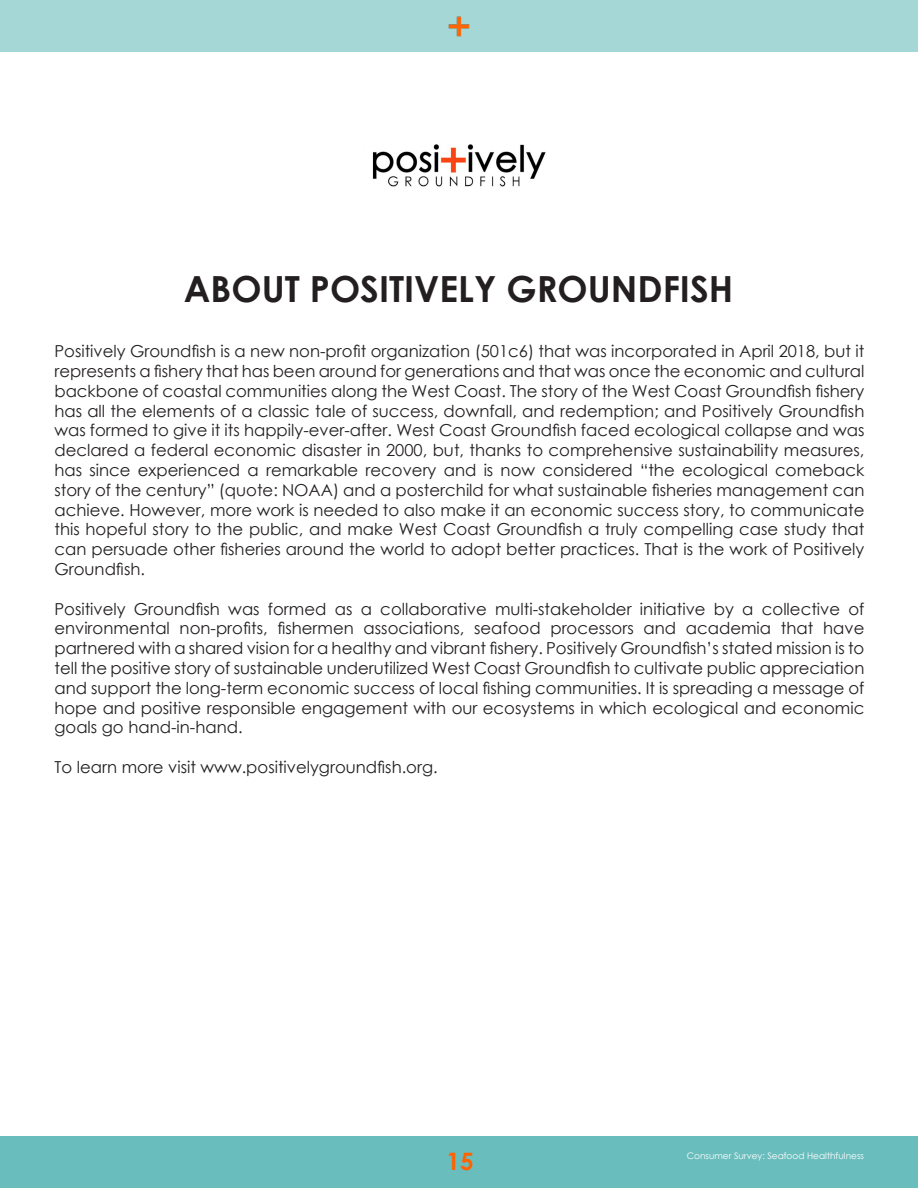
<style>
.page{position:relative;width:918px;height:1188px;background:#fff}
.page>*{position:absolute;margin:0;border:0;box-sizing:border-box;transform-origin:0 0}
.t1{font:700 36px "Century Gothic";color:#231f20}
.t2{font:700 24px "Century Gothic";color:#ff6300}
.t3{font:16.5px/19.8px "Century Gothic";color:#231f20;text-align:justify}
.t4{font:9px "Century Gothic";color:#fff}
</style>
<div class="page">
<div style="left:0;top:1136px;width:918px;height:52px;background:#6abdbd"></div>
<div style="left:0;top:0;width:918px;height:52px;background:#a5d7d7"></div>
<img style="left:449px;top:16px;width:21px;height:21px">
<img style="left:372px;top:144px;width:174px;height:43px">
<p class="t1" style="left:184px;top:262px;width:551px">ABOUT POSITIVELY GROUNDFISH</p>
<p class="t3" style="left:54px;top:341px;width:812px">Positively Groundfish is a new non-profit organization (501c6) that was incorporated in April 2018, but it represents a fishery that has been around for generations and that was once the economic and cultural backbone of coastal communities along the West Coast. The story of the West Coast Groundfish fishery has all the elements of a classic tale of success, downfall, and redemption; and Positively Groundfish was formed to give it its happily-ever-after. West Coast Groundfish faced ecological collapse and was declared a federal economic disaster in 2000, but, thanks to comprehensive sustainability measures, has since experienced a remarkable recovery and is now considered “the ecological comeback story of the century” (quote: NOAA) and a posterchild for what sustainable fisheries management can achieve. However, more work is needed to also make it an economic success story, to communicate this hopeful story to the public, and make West Coast Groundfish a truly compelling case study that can persuade other fisheries around the world to adopt better practices. That is the work of Positively Groundfish.</p>
<p class="t3" style="left:54px;top:598px;width:812px">Positively Groundfish was formed as a collaborative multi-stakeholder initiative by a collective of environmental non-profits, fishermen associations, seafood processors and academia that have partnered with a shared vision for a healthy and vibrant fishery. Positively Groundfish’s stated mission is to tell the positive story of sustainable underutilized West Coast Groundfish to cultivate public appreciation and support the long-term economic success of local fishing communities. It is spreading a message of hope and positive responsible engagement with our ecosystems in which ecological and economic goals go hand-in-hand.</p>
<p class="t3" style="left:54px;top:757px;width:385px">To learn more visit www.positivelygroundfish.org.</p>
<p class="t2" style="left:447px;top:1143px;width:28px">15</p>
<p class="t4" style="left:687px;top:1149px;width:179px">Consumer Survey: Seafood Healthfulness</p>
</div>
